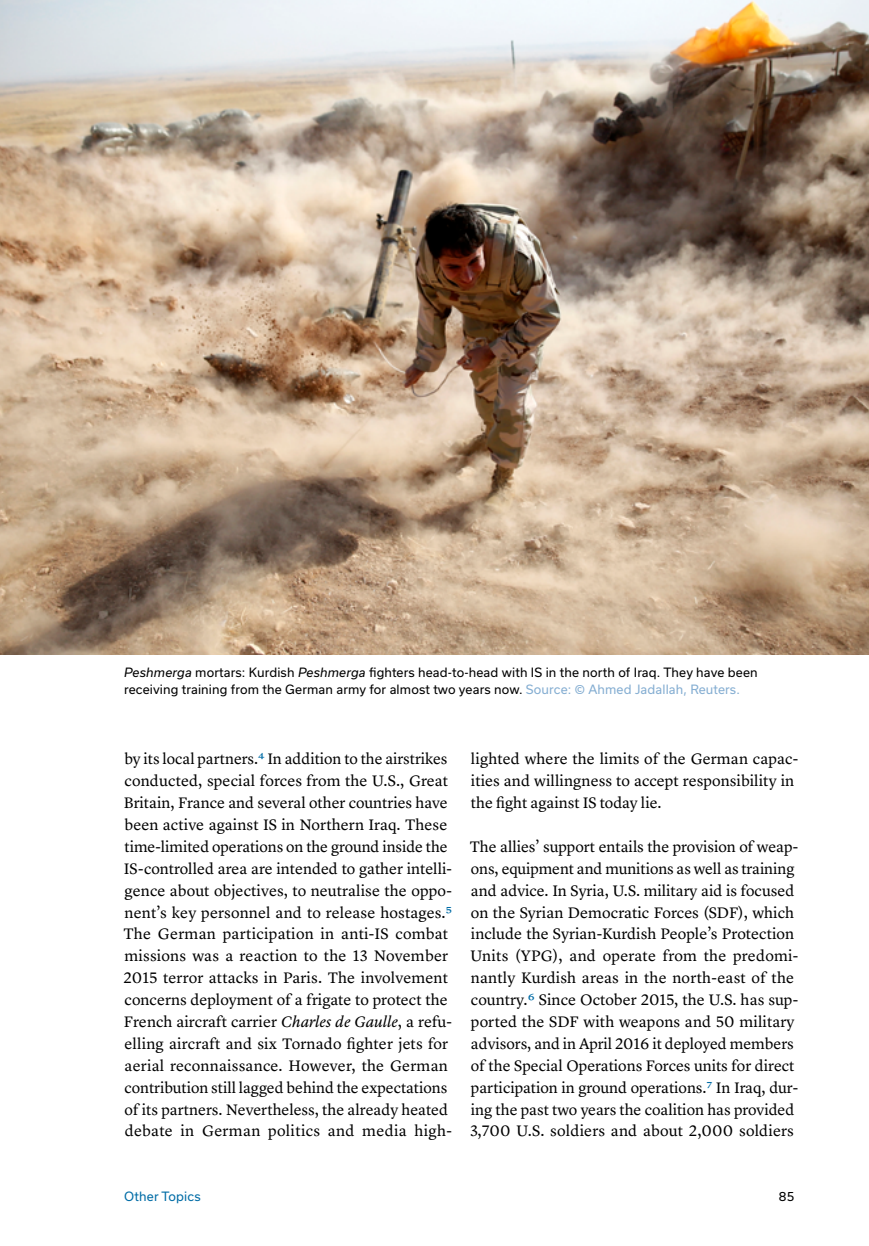
<style>
.page{position:relative;width:869px;height:1246px;background:#fff}
.page>*{position:absolute;margin:0;border:0;box-sizing:border-box;transform-origin:0 0}
.text{font:15.75px/21.9px "Lyon Text";color:#000}
.t1{font:12.25px/17.5px "Usual";letter-spacing:.01em;color:#000}
.t2{font:12.25px "Usual";letter-spacing:.015em;color:#006ca6}
.s1{font-style:italic}
.s2{color:#85aed2}
.s3{color:#006ca6}
</style>
<div class="page">
<img style="left:0;top:0;width:868px;height:654px">
<p class="t1" style="left:124px;top:663px;width:634px"><span class="s1">Peshmerga</span> mortars: Kurdish <span class="s1">Peshmerga</span> fighters head-to-head with IS in the north of Iraq. They have been receiving training from the German army for almost two years now. <span class="s2">Source: © Ahmed Jadallah, Reuters.</span></p>
<p class="text" style="left:123px;top:746px;width:330px">by its local partners.<span class="s3">4</span> In addition to the airstrikes conducted, special forces from the U.S., Great Britain, France and several other countries have been active against IS in Northern Iraq. These time-limited operations on the ground inside the IS-controlled area are intended to gather intelli&shy;gence about objectives, to neutralise the oppo&shy;nent’s key personnel and to release hostages.<span class="s3">5<br></span>The German participation in anti-IS combat missions was a reaction to the 13 November 2015 terror attacks in Paris. The involvement concerns deployment of a frigate to protect the French aircraft carrier <span class="s1">Charles de Gaulle</span>, a refu&shy;elling aircraft and six Tornado fighter jets for aerial reconnaissance. However, the German contribution still lagged behind the expectations of its partners. Nevertheless, the already heated debate in German politics and media high-</p>
<p class="text" style="left:470px;top:746px;width:329px">lighted where the limits of the German capac&shy;ities and willingness to accept responsibility in the fight against IS today lie.</p>
<p class="text" style="left:469px;top:834px;width:330px">The allies’ support entails the provision of weap&shy;ons, equipment and munitions as well as training and advice. In Syria, U.S. military aid is focused on the Syrian Democratic Forces (SDF), which include the Syrian-Kurdish People’s Protection Units (YPG), and operate from the predomi&shy;nantly Kurdish areas in the north-east of the country.<span class="s3">6</span> Since October 2015, the U.S. has sup&shy;ported the SDF with weapons and 50 military advisors, and in April 2016 it deployed members of the Special Operations Forces units for direct participation in ground operations.<span class="s3">7</span> In Iraq, dur&shy;ing the past two years the coalition has provided 3,700 U.S. soldiers and about 2,000 soldiers</p>
<p class="t2" style="left:124px;top:1188px;width:78px">Other Topics</p>
<p class="t1" style="left:778px;top:1186px;width:17px">85</p>
</div>
